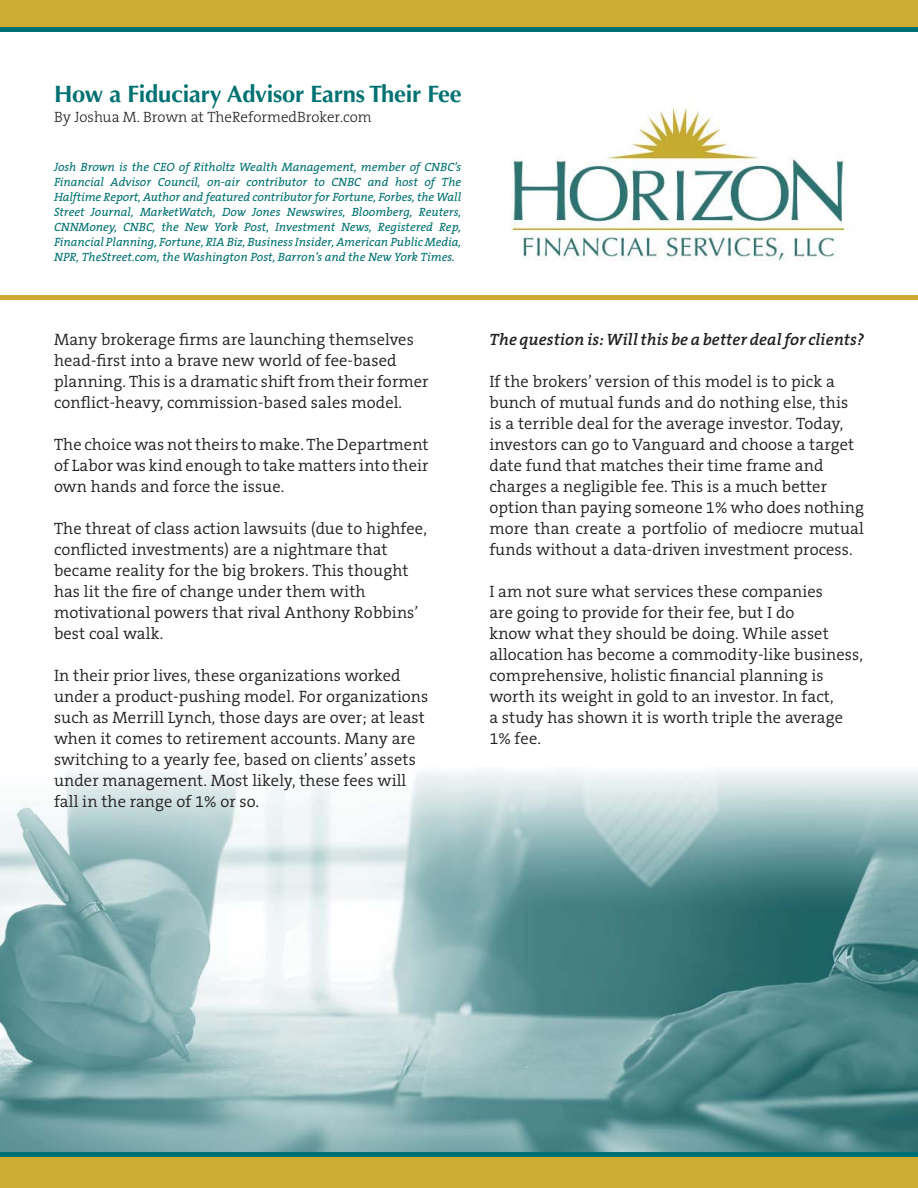
<style>
.page{position:relative;width:918px;height:1188px;background:#fff}
.page>*{position:absolute;margin:0;border:0;box-sizing:border-box;transform-origin:0 0}
.t1{font:700 23.85px "Optima";letter-spacing:-.01em;color:#007172}
.t2{font:300 16.5px/21px "The Serif B4";letter-spacing:.005em;color:#231f20}
.t3{font:italic 600 16.5px "The Serif B6";letter-spacing:.005em;color:#231f20}
.t4{font:300 15px "The Serif B3";color:#231f20}
.t5{font:italic 12px/15px "The Serif B5 Plain";color:#007172;text-align:justify}
</style>
<div class="page">
<img style="left:0;top:770px;width:918px;height:382px">
<div style="left:0;top:0;width:918px;height:31px;background:#cdac32"></div>
<div style="left:0;top:1156px;width:918px;height:32px;background:#cdac32"></div>
<div style="left:0;top:27px;width:918px;height:5px;background:#007172"></div>
<hr style="left:0;top:1152px;width:918px;height:4px;background:#007172">
<div style="left:0;top:295px;width:918px;height:5px;background:#cdab34"></div>
<img style="left:510px;top:101px;width:338px;height:160px">
<h1 class="t1" style="left:54px;top:80px;width:409px">How a Fiduciary Advisor Earns Their Fee</h1>
<p class="t4" style="left:54px;top:108px;width:319px">By Joshua M. Brown at TheReformedBroker.com</p>
<p class="t5" style="left:54px;top:160px;width:409px">Josh Brown is the CEO of Ritholtz Wealth Management, member of CNBC’s Financial Advisor Council, on-air contributor to CNBC and host of The Halftime Report, Author and featured contributor for Fortune, Forbes, the Wall Street Journal, MarketWatch, Dow Jones Newswires, Bloomberg, Reuters, CNNMoney, CNBC, the New York Post, Investment News, Registered Rep, Financial Planning, Fortune, RIA Biz, Business Insider, American Public Media, NPR, TheStreet.com, the Washington Post, Barron’s and the New York Times.</p>
<p class="t2" style="left:54px;top:330px;width:376px">Many brokerage firms are launching themselves head-first into a brave new world of fee-based planning. This is a dramatic shift from their former conflict-heavy, commission-based sales model.</p>
<p class="t2" style="left:54px;top:435px;width:376px;text-align:justify">The choice was not theirs to make. The Department of Labor was kind enough to take matters into their own hands and force the issue.</p>
<p class="t2" style="left:54px;top:519px;width:374px">The threat of class action lawsuits (due to highfee, conflicted investments) are a nightmare that became reality for the big brokers. This thought has lit the fire of change under them with motivational powers that rival Anthony Robbins’ best coal walk.</p>
<p class="t2" style="left:54px;top:666px;width:376px">In their prior lives, these organizations worked under a product-pushing model. For organizations such as Merrill Lynch, those days are over; at least when it comes to retirement accounts. Many are switching to a yearly fee, based on clients’ assets under management. Most likely, these fees will fall in the range of 1% or so.</p>
<p class="t3" style="left:489px;top:330px;width:376px">The question is: Will this be a better deal for clients?</p>
<p class="t2" style="left:489px;top:372px;width:376px">If the brokers’ version of this model is to pick a bunch of mutual funds and do nothing else, this is a terrible deal for the average investor. Today, investors can go to Vanguard and choose a target date fund that matches their time frame and charges a negligible fee. This is a much better option than paying someone 1% who does nothing more than create a portfolio of mediocre mutual funds without a data-driven investment process.</p>
<p class="t2" style="left:489px;top:582px;width:375px">I am not sure what services these companies<br>are going to provide for their fee, but I do<br>know what they should be doing. While asset allocation has become a commodity-like business, comprehensive, holistic financial planning is worth its weight in gold to an investor. In fact,<br>a study has shown it is worth triple the average 1% fee.</p>
</div>
